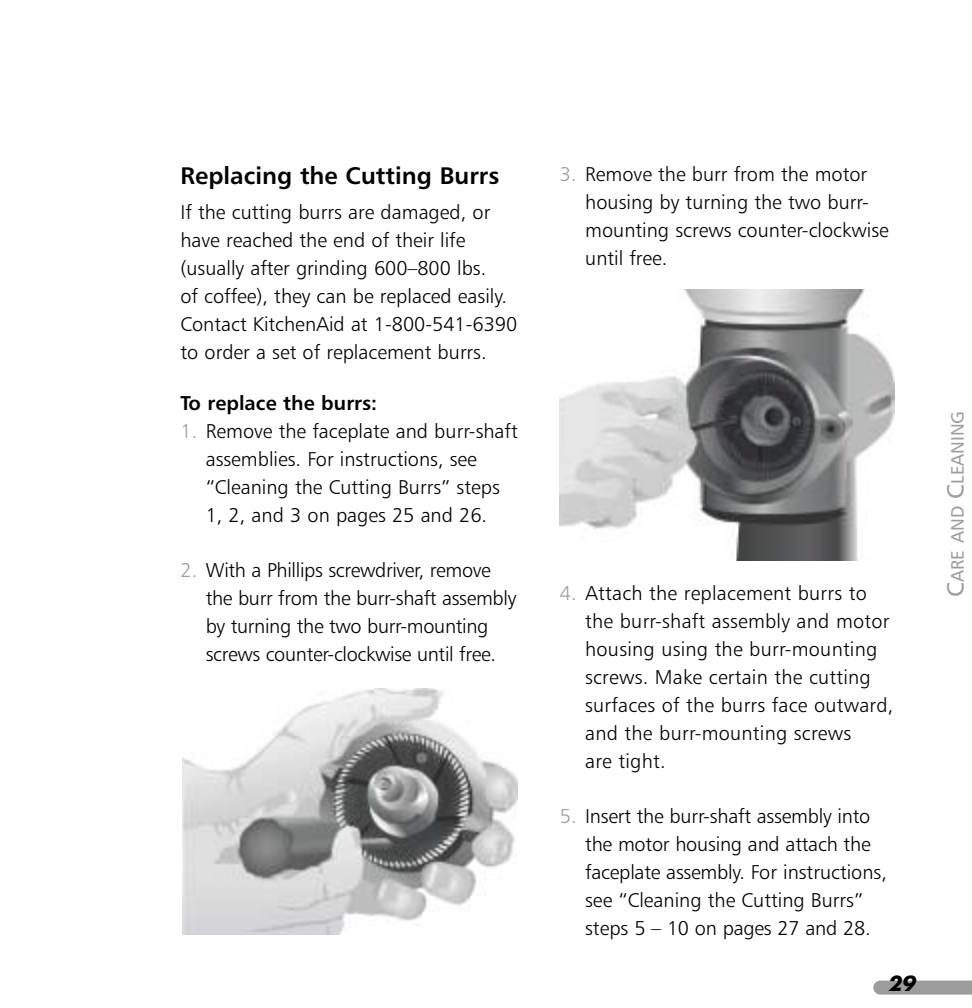
<style>
.page{position:relative;width:972px;height:1008px;background:#fff}
.page>*{position:absolute;margin:0;border:0;box-sizing:border-box;transform-origin:0 0}
.t1{font:24px "Humanist 777 BT Bold B";color:#000}
.t2{font:20px/28px "Humanist 777 BT Light B";color:#000}
.t3{font:20px "Humanist 777 BT Bold B";color:#000}
.t4{font:italic 700 20px "Futura";color:#000}
.t5{font:18px "Humanist 777 BT Roman B";color:#9d9d9d}
.s1{color:#9d9d9d}
.s2{font-size:24px}
</style>
<div class="page">
<svg style="left:873px;top:981px;width:99px;height:14px"></svg>
<img style="left:182px;top:689px;width:336px;height:246px">
<img style="left:560px;top:289px;width:334px;height:272px">
<p class="t1" style="left:180px;top:165px;width:320px">Replacing the Cutting Burrs</p>
<p class="t2" style="left:180px;top:199px;width:338px">If the cutting burrs are damaged, or have reached the end of their life (usually after grinding 600–800 lbs.<br>of coffee), they can be replaced easily.<br>Contact KitchenAid at 1-800-541-6390 to order a set of replacement burrs.</p>
<p class="t3" style="left:180px;top:395px;width:198px">To replace the burrs:</p>
<p class="t2" style="left:206px;top:418px;width:314px;text-indent:-25px"><span class="s1">1.</span> Remove the faceplate and burr-shaft assemblies. For instructions, see “Cleaning the Cutting Burrs” steps 1, 2, and 3 on pages 25 and 26.</p>
<p class="t2" style="left:206px;top:557px;width:312px;text-indent:-25px"><span class="s1">2.</span> With a Phillips screwdriver, remove the burr from the burr-shaft assembly by turning the two burr-mounting screws counter-clockwise until free.</p>
<p class="t2" style="left:585px;top:161px;width:305px;text-indent:-25px"><span class="s1">3.</span> Remove the burr from the motor housing by turning the two burr&shy;mounting screws counter-clockwise until free.</p>
<p class="t2" style="left:585px;top:580px;width:310px;text-indent:-25px"><span class="s1">4.</span> Attach the replacement burrs to the burr-shaft assembly and motor housing using the burr-mounting screws. Make certain the cutting surfaces of the burrs face outward, and the burr-mounting screws<br>are tight.</p>
<p class="t2" style="left:585px;top:803px;width:303px;text-indent:-25px"><span class="s1">5.</span> Insert the burr-shaft assembly into the motor housing and attach the faceplate assembly. For instructions, see “Cleaning the Cutting Burrs” steps 5 – 10 on pages 27 and 28.</p>
<p class="t4" style="left:888px;top:974px;width:29px">29</p>
<p class="t5" style="left:950px;top:597px;width:188px;rotate:-90deg"><span class="s2">C</span>ARE AND <span class="s2">C</span>LEANING</p>
</div>
